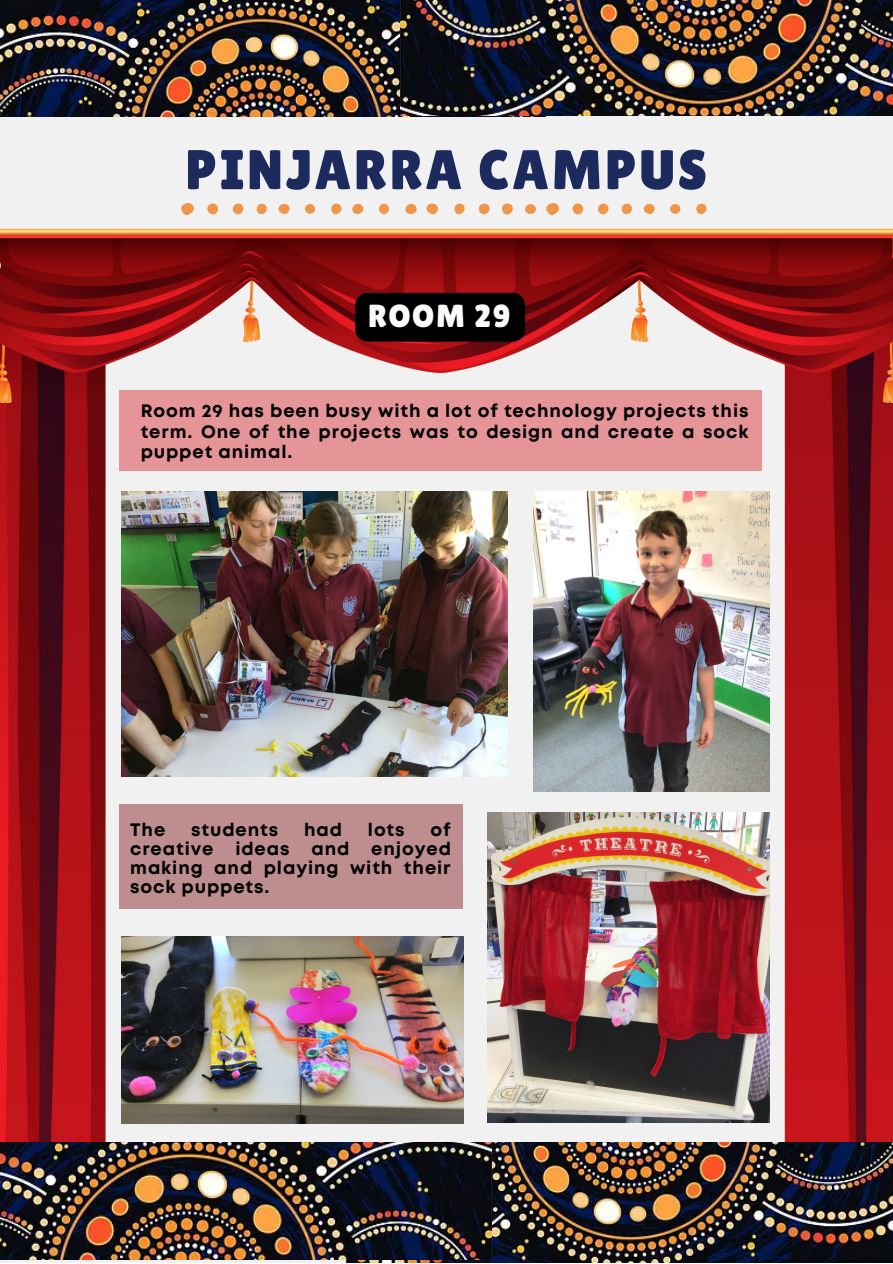
<style>
.page{position:relative;width:893px;height:1264px;background:#fff}
.page>*{position:absolute;margin:0;border:0;box-sizing:border-box;transform-origin:0 0}
.t1{font:55.8px "Lilita One";letter-spacing:.05em;color:#1c2a5d}
.t2{font:31.8px "Lilita One";letter-spacing:.05em;color:#fafafa}
.t3{font:700 18px/19px "Mont";letter-spacing:.05em;color:#000;text-align:justify}
</style>
<div class="page">
<div style="left:0;top:0;width:892px;height:1262px;background:#f1f1f1"></div>
<svg style="left:181px;top:203px;width:13px;height:12px"></svg>
<svg style="left:426px;top:203px;width:12px;height:11px"></svg>
<div style="left:502px;top:203px;width:11px;height:11px;background:#f0964b;border-radius:50%"></div>
<div style="left:479px;top:204px;width:10px;height:10px;background:#f0964b;border-radius:50%"></div>
<div style="left:207px;top:203px;width:11px;height:11px;background:#f0964b;border-radius:50%"></div>
<svg style="left:405px;top:204px;width:12px;height:10px"></svg>
<div style="left:233px;top:203px;width:10px;height:11px;background:#f0964b;border-radius:50%"></div>
<div style="left:352px;top:204px;width:11px;height:10px;background:#f0964b;border-radius:50%"></div>
<svg style="left:278px;top:204px;width:12px;height:10px"></svg>
<div style="left:454px;top:204px;width:10px;height:10px;background:#f0964b;border-radius:5px"></div>
<svg style="left:525px;top:204px;width:11px;height:10px"></svg>
<div style="left:331px;top:204px;width:10px;height:10px;background:#f0964b;border-radius:50%"></div>
<div style="left:256px;top:204px;width:11px;height:10px;background:#f0964b;border-radius:5px"></div>
<svg style="left:379px;top:204px;width:10px;height:10px"></svg>
<div style="left:305px;top:204px;width:10px;height:10px;background:#f0964b;border-radius:50%"></div>
<svg style="left:546px;top:203px;width:13px;height:12px"></svg>
<div style="left:572px;top:203px;width:11px;height:11px;background:#f0964b;border-radius:50%"></div>
<div style="left:598px;top:203px;width:10px;height:11px;background:#f0964b;border-radius:50%"></div>
<svg style="left:643px;top:204px;width:12px;height:10px"></svg>
<div style="left:696px;top:204px;width:10px;height:10px;background:#f0964b;border-radius:50%"></div>
<div style="left:621px;top:204px;width:11px;height:10px;background:#f0964b;border-radius:5px"></div>
<div style="left:670px;top:204px;width:10px;height:10px;background:#f0964b;border-radius:50%"></div>
<img style="left:0;top:0;width:400px;height:116px">
<img style="left:400px;top:0;width:492px;height:116px">
<img style="left:735px;top:402px;width:157px;height:739px">
<img style="left:347px;top:1141px;width:545px;height:121px">
<img style="left:0;top:402px;width:159px;height:740px">
<img style="left:0;top:1142px;width:492px;height:117px">
<img style="left:0;top:228px;width:892px;height:174px">
<img style="left:122px;top:492px;width:385px;height:284px">
<img style="left:487px;top:812px;width:282px;height:310px">
<img style="left:533px;top:492px;width:236px;height:299px">
<img style="left:122px;top:936px;width:341px;height:187px">
<div style="left:355px;top:293px;width:170px;height:48px;background:#000"></div>
<div style="left:120px;top:390px;width:642px;height:81px;background:#e59497"></div>
<div style="left:120px;top:804px;width:343px;height:105px;background:#be8d8f"></div>
<p class="t1" style="left:185px;top:138px;width:523px">PINJARRA CAMPUS</p>
<p class="t2" style="left:368px;top:298px;width:144px">ROOM 29</p>
<p class="t3" style="left:141px;top:402px;width:609px;line-height:20.2px">Room 29 has been busy with a lot of technology projects this term. One of the projects was to design and create a sock puppet animal.</p>
<p class="t3" style="left:130px;top:821px;width:322px;text-indent:300px">of creative ideas and enjoyed making and playing with their sock puppets.</p>
<p class="t3" style="left:130px;top:821px;width:37px">The</p>
<p class="t3" style="left:191px;top:821px;width:89px">students</p>
<p class="t3" style="left:304px;top:821px;width:40px">had</p>
<p class="t3" style="left:368px;top:821px;width:38px">lots</p>
</div>
